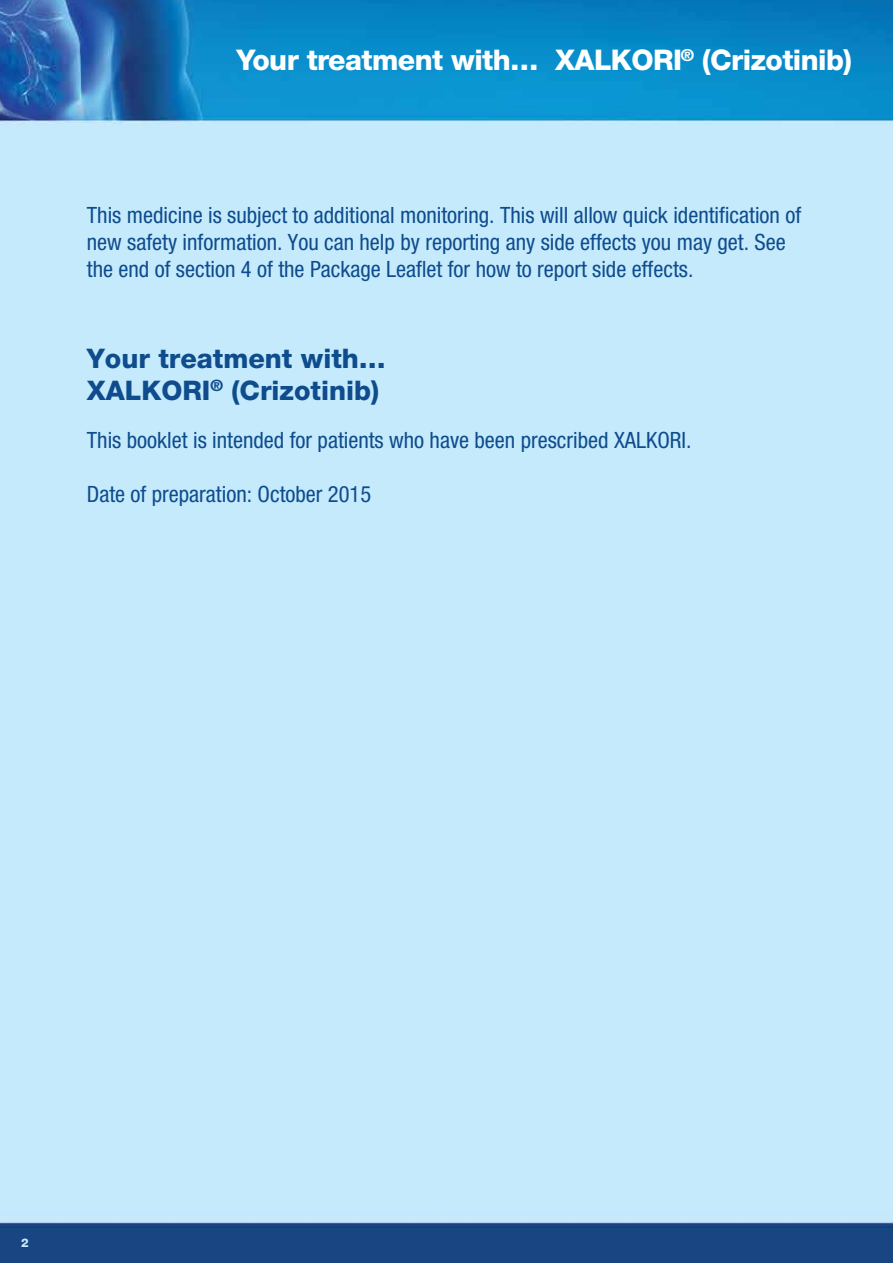
<style>
.page{position:relative;width:893px;height:1263px;background:#fff}
.page>*{position:absolute;margin:0;border:0;box-sizing:border-box;transform-origin:0 0}
.t1{font:800 28.5px "Helvetica Neue LT Pro";letter-spacing:-.02em;color:#fff}
.t2{font:800 27px/32.4px "Helvetica Neue LT Pro";color:#0f4c8d}
.t3{font:condensed 22.5px/27px "Helvetica Neue LT Pro";color:#0f4c8d}
.t4{font:800 12px "Helvetica Neue LT Pro";color:#c7eafb}
</style>
<div class="page">
<img style="left:0;top:0;width:893px;height:1263px">
<p class="t1" style="left:237px;top:43px;width:617px">Your treatment with… XALKORI<sup>®</sup> (Crizotinib)</p>
<p class="t3" style="left:87px;top:202px;width:716px">This medicine is subject to additional monitoring. This will allow quick identification of new safety information. You can help by reporting any side effects you may get. See the end of section 4 of the Package Leaflet for how to report side effects.</p>
<p class="t2" style="left:87px;top:342px;width:301px">Your treatment with…<br>XALKORI<sup>®</sup> (Crizotinib)</p>
<p class="t3" style="left:87px;top:426px;width:606px">This booklet is intended for patients who have been prescribed XALKORI.</p>
<p class="t3" style="left:87px;top:480px;width:286px">Date of preparation: October 2015</p>
<p class="t4" style="left:21px;top:1236px;width:9px">2</p>
</div>
